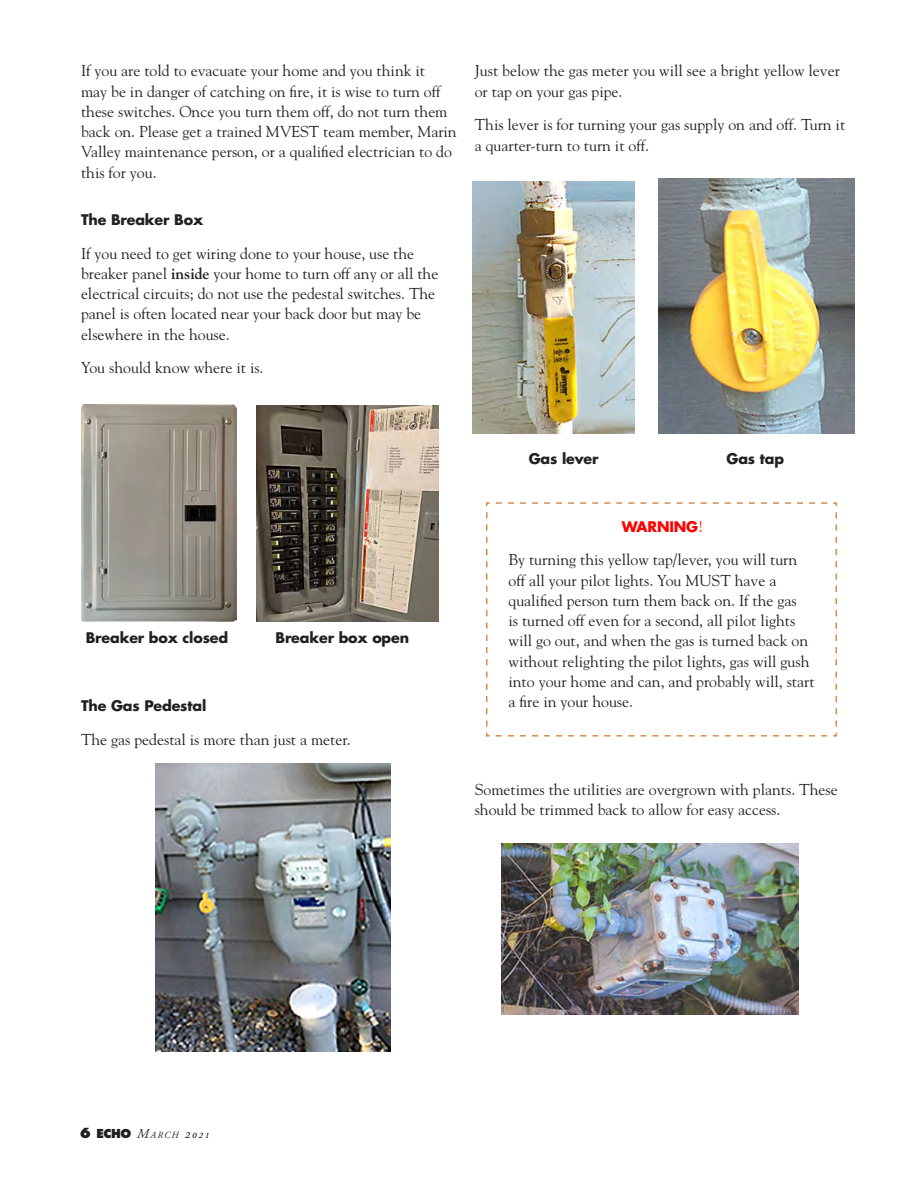
<style>
.page{position:relative;width:918px;height:1188px;background:#fff}
.page>*{position:absolute;margin:0;border:0;box-sizing:border-box;transform-origin:0 0}
.t1{font:15.75px/20.2px "Goudy Std";color:#231f20}
.t2{font:700 14.25px "Futura Std";letter-spacing:-.01em;color:#231f20}
.t3{font:700 14.25px "Futura Std";letter-spacing:-.01em;color:#f00}
.t4{font:800 12px "Futura Std";color:#231f20}
.s1{font-weight:700}
.s2{font-family:"Goudy Std";font-weight:400;font-size:15.75px}
.s3{font-size:13.5px}
.s4{font-family:"Adobe Garamond Pro";font-weight:400;font-style:italic;font-size:13.5px}
.s5{font-family:"Adobe Garamond Pro";font-weight:400;font-style:italic;font-size:9.45px}
</style>
<div class="page">
<img style="left:155px;top:764px;width:236px;height:288px">
<img style="left:502px;top:844px;width:297px;height:171px">
<img style="left:257px;top:406px;width:181px;height:216px">
<img style="left:81px;top:405px;width:155px;height:216px">
<img style="left:658px;top:178px;width:197px;height:256px">
<img style="left:472px;top:182px;width:162px;height:252px">
<svg style="left:486px;top:502px;width:351px;height:235px"></svg>
<p class="t1" style="left:81px;top:60px;width:377px">If you are told to evacuate your home and you think it<br>may be in danger of catching on fire, it is wise to turn off these switches. Once you turn them off, do not turn them back on. Please get a trained MVEST team member, Marin Valley maintenance person, or a qualified electrician to do this for you.</p>
<p class="t2" style="left:81px;top:210px;width:124px">The Breaker Box</p>
<p class="t1" style="left:81px;top:243px;width:359px">If you need to get wiring done to your house, use the breaker panel <span class="s1">inside</span> your home to turn off any or all the electrical circuits; do not use the pedestal switches. The panel is often located near your back door but may be elsewhere in the house.</p>
<p class="t1" style="left:81px;top:358px;width:184px">You should know where it is.</p>
<p class="t1" style="left:475px;top:60px;width:367px">Just below the gas meter you will see a bright yellow lever or tap on your gas pipe.</p>
<p class="t1" style="left:475px;top:114px;width:372px">This lever is for turning your gas supply on and off. Turn it a quarter-turn to turn it off.</p>
<p class="t2" style="left:86px;top:628px;width:144px">Breaker box closed</p>
<p class="t2" style="left:276px;top:628px;width:135px">Breaker box open</p>
<p class="t2" style="left:81px;top:696px;width:127px">The Gas Pedestal</p>
<p class="t1" style="left:81px;top:729px;width:271px">The gas pedestal is more than just a meter.</p>
<p class="t2" style="left:529px;top:449px;width:71px">Gas lever</p>
<p class="t2" style="left:727px;top:449px;width:59px">Gas tap</p>
<p class="t3" style="left:622px;top:517px;width:83px">WARNING<span class="s2">!</span></p>
<p class="t1" style="left:509px;top:549px;width:308px">By turning this yellow tap/lever, you will turn off all your pilot lights. You MUST have a qualified person turn them back on. If the gas<br>is turned off even for a second, all pilot lights will go out, and when the gas is turned back on without relighting the pilot lights, gas will gush into your home and can, and probably will, start a fire in your house.</p>
<p class="t1" style="left:475px;top:779px;width:365px">Sometimes the utilities are overgrown with plants. These should be trimmed back to allow for easy access.</p>
<p class="t4" style="left:80px;top:1126px;width:131px"><span class="s3">6</span> ECHO <span class="s4">M</span><span class="s5">ARCH</span> <span class="s4">2021</span></p>
</div>
